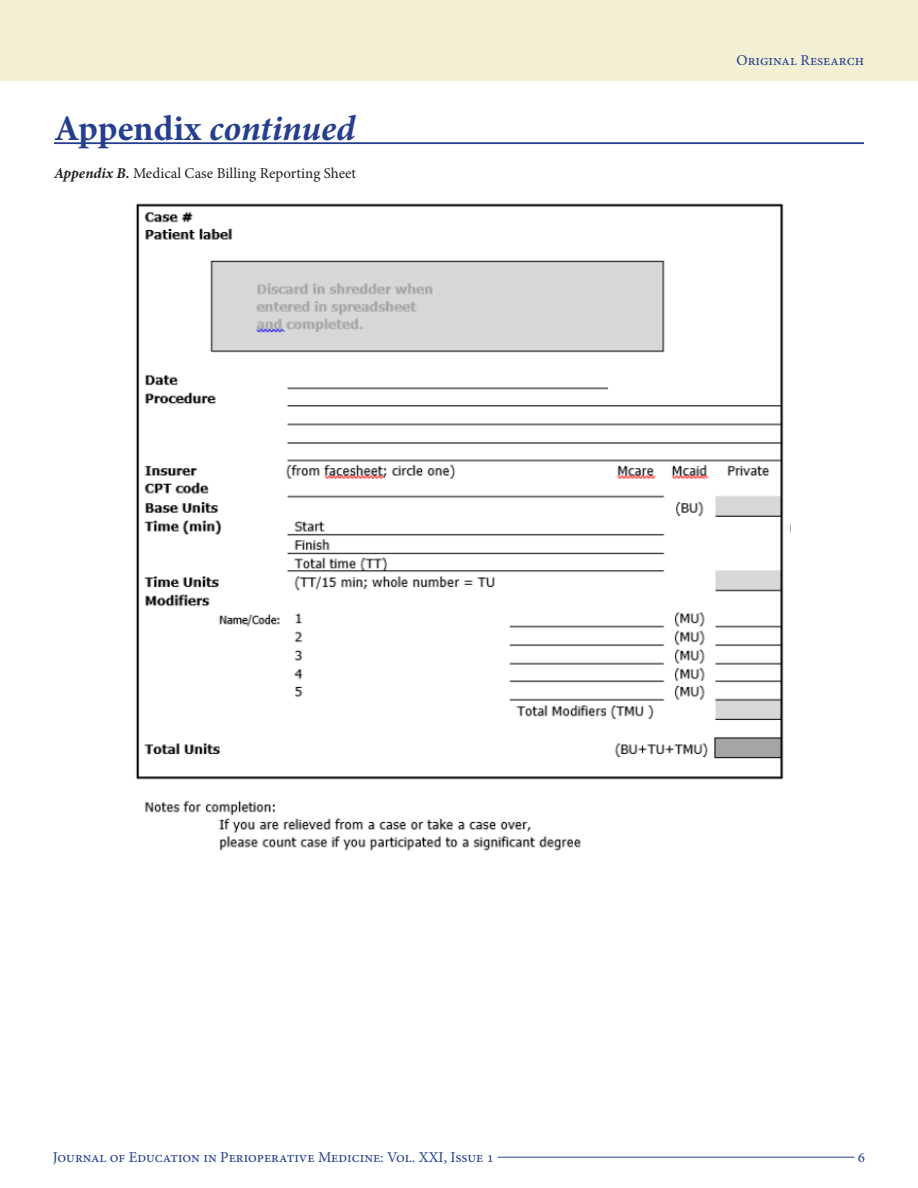
<style>
.page{position:relative;width:918px;height:1188px;background:#fff}
.page>*{position:absolute;margin:0;border:0;box-sizing:border-box;transform-origin:0 0}
.t1{font:italic 700 36px "Minion Pro";color:#253f8e}
.t2{font:15px "Minion Pro";color:#253f8e}
.t3{font:15px "Minion Pro";letter-spacing:-.005em;color:#231f20}
.s1{font-style:normal}
.s2{font-weight:700;font-style:italic}
</style>
<div class="page">
<hr style="left:498px;top:1157px;width:356px;height:1px;background:#253f8e">
<div style="left:0;top:0;width:918px;height:81px;background:#f3f0d3"></div>
<hr style="left:54px;top:142px;width:810px;height:2px;background:#253f8e">
<img style="left:136px;top:203px;width:654px;height:648px">
<p class="t1" style="left:54px;top:102px;width:304px"><span class="s1">Appendix</span> continued</p>
<p class="t3" style="left:54px;top:164px;width:304px"><span class="s2">Appendix B.</span> Medical Case Billing Reporting Sheet</p>
<p class="t2" style="left:737px;top:50px;width:129px">Original Research</p>
<p class="t2" style="left:53px;top:1147px;width:443px">Journal of Education in Perioperative Medicine: Vol. XXI, Issue 1</p>
<p class="t2" style="left:858px;top:1147px;width:9px">6</p>
</div>
